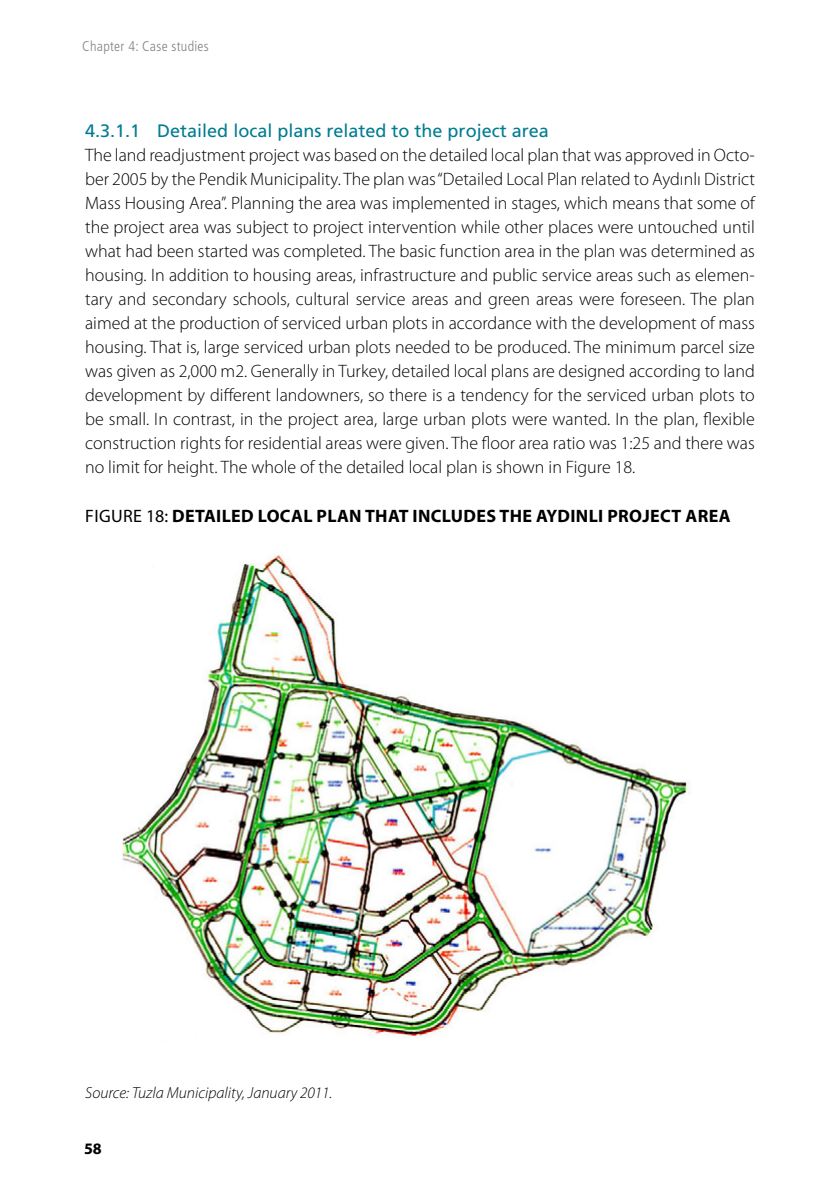
<style>
.page{position:relative;width:840px;height:1191px;background:#fff}
.page>*{position:absolute;margin:0;border:0;box-sizing:border-box;transform-origin:0 0}
.body_text_frutiger{font:300 18px/24px "Myriad Pro";color:#000;text-align:justify}
.Figure_Heading{font:700 18px "Myriad Pro";letter-spacing:.02em;color:#000}
.Headline_4{font:18px "Frutiger LT Std";color:#007c92}
.source{font:italic 300 16px "Myriad Pro";color:#000}
.t1{font:700 16px "Myriad Pro";color:#000}
.t2{font:300 condensed 14px "Frutiger LT Std";letter-spacing:.02em;color:#808285}
.s1{font-weight:400}
</style>
<div class="page">
<img style="left:122px;top:555px;width:569px;height:481px">
<p class="t2" style="left:82px;top:38px;width:128px">Chapter 4: Case studies</p>
<p class="Headline_4" style="left:85px;top:121px;width:465px">4.3.1.1 Detailed local plans related to the project area</p>
<p class="body_text_frutiger" style="left:85px;top:143px;width:671px">The land readjustment project was based on the detailed local plan that was approved in Octo&shy;ber 2005 by the Pendik Municipality. The plan was “Detailed Local Plan related to Aydınlı District Mass Housing Area”. Planning the area was implemented in stages, which means that some of the project area was subject to project intervention while other places were untouched until what had been started was completed. The basic function area in the plan was determined as housing. In addition to housing areas, infrastructure and public service areas such as elemen&shy;tary and secondary schools, cultural service areas and green areas were foreseen. The plan aimed at the production of serviced urban plots in accordance with the development of mass housing. That is, large serviced urban plots needed to be produced. The minimum parcel size was given as 2,000 m2. Generally in Turkey, detailed local plans are designed according to land development by different landowners, so there is a tendency for the serviced urban plots to be small. In contrast, in the project area, large urban plots were wanted. In the plan, flexible construction rights for residential areas were given. The floor area ratio was 1:25 and there was no limit for height. The whole of the detailed local plan is shown in Figure 18.</p>
<p class="Figure_Heading" style="left:85px;top:504px;width:646px"><span class="s1">FIGURE 18:</span> DETAILED LOCAL PLAN THAT INCLUDES THE AYDINLI PROJECT AREA</p>
<p class="source" style="left:85px;top:1082px;width:249px">Source: Tuzla Municipality, January 2011.</p>
<p class="t1" style="left:84px;top:1137px;width:19px">58</p>
</div>
